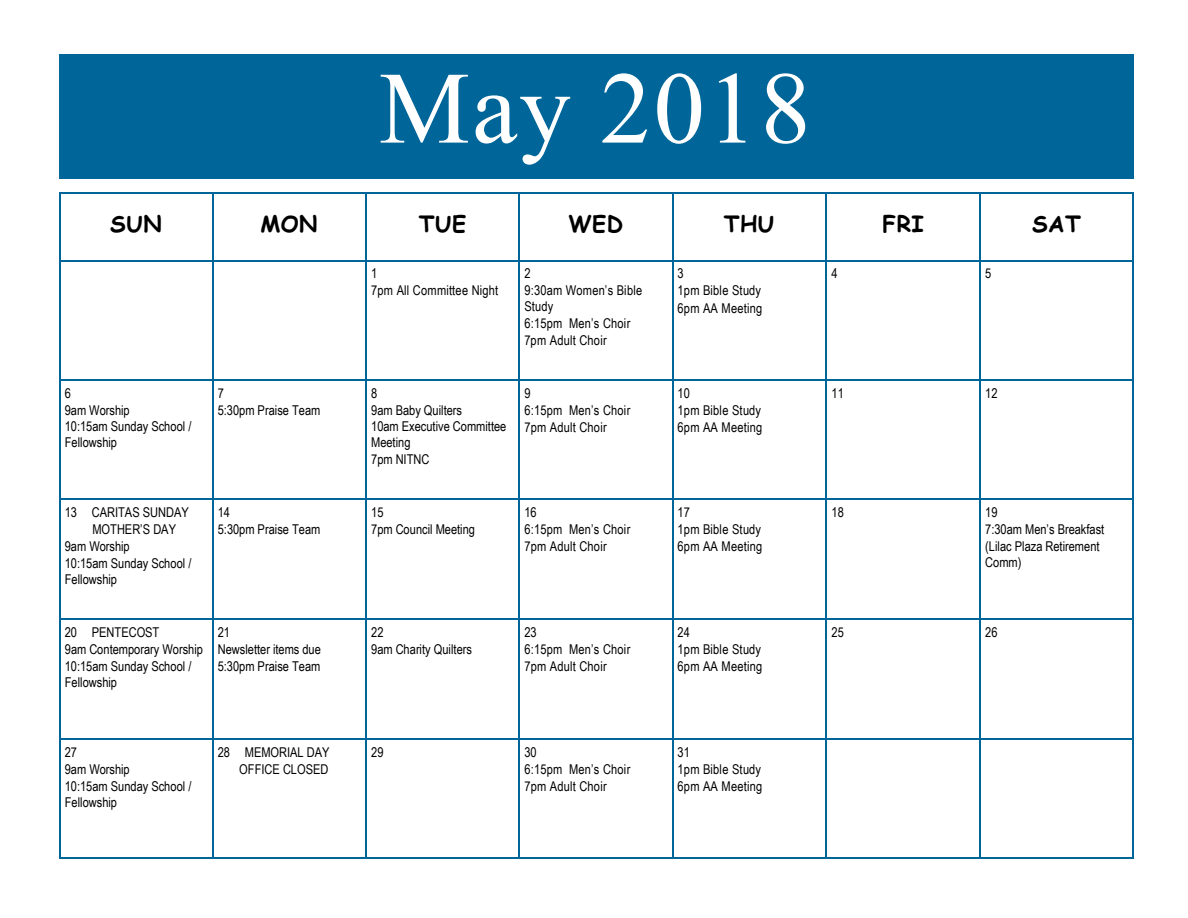
<style>
.page{position:relative;width:1188px;height:918px;background:#fff}
.page>*{position:absolute;margin:0;border:0;box-sizing:border-box;transform-origin:0 0}
.t1{font:102.45px "Times New Roman";letter-spacing:.02em;color:#fff}
.t2{font:700 22.5px "Comic Sans MS";letter-spacing:.025em;color:#000}
.t3{font:13.5px/17px "Arial Narrow";color:#000}
</style>
<div class="page">
<div style="left:59px;top:54px;width:1075px;height:124px;background:#069"></div>
<hr style="left:59px;top:192px;width:2px;height:68px;background:#069">
<hr style="left:212px;top:193px;width:2px;height:67px;background:#069">
<hr style="left:365px;top:193px;width:2px;height:67px;background:#069">
<hr style="left:519px;top:193px;width:1px;height:67px;background:#069">
<hr style="left:672px;top:193px;width:1px;height:67px;background:#069">
<hr style="left:826px;top:193px;width:1px;height:67px;background:#069">
<hr style="left:979px;top:193px;width:2px;height:67px;background:#069">
<hr style="left:1132px;top:192px;width:2px;height:68px;background:#069">
<hr style="left:59px;top:260px;width:2px;height:479px;background:#069">
<hr style="left:212px;top:261px;width:2px;height:477px;background:#069">
<hr style="left:365px;top:261px;width:2px;height:477px;background:#069">
<hr style="left:519px;top:261px;width:1px;height:477px;background:#069">
<hr style="left:672px;top:261px;width:1px;height:477px;background:#069">
<hr style="left:826px;top:261px;width:1px;height:477px;background:#069">
<hr style="left:979px;top:261px;width:2px;height:477px;background:#069">
<hr style="left:1132px;top:260px;width:2px;height:479px;background:#069">
<hr style="left:59px;top:739px;width:2px;height:119px;background:#069">
<hr style="left:212px;top:740px;width:2px;height:118px;background:#069">
<hr style="left:365px;top:740px;width:2px;height:118px;background:#069">
<hr style="left:519px;top:740px;width:1px;height:118px;background:#069">
<hr style="left:672px;top:740px;width:1px;height:118px;background:#069">
<hr style="left:826px;top:740px;width:1px;height:118px;background:#069">
<hr style="left:979px;top:740px;width:2px;height:118px;background:#069">
<hr style="left:1132px;top:739px;width:2px;height:119px;background:#069">
<hr style="left:59px;top:192px;width:154px;height:1px;background:#069">
<hr style="left:60px;top:260px;width:153px;height:1px;background:#069">
<hr style="left:213px;top:192px;width:767px;height:1px;background:#069">
<hr style="left:213px;top:260px;width:767px;height:1px;background:#069">
<hr style="left:980px;top:192px;width:154px;height:1px;background:#069">
<hr style="left:980px;top:260px;width:152px;height:1px;background:#069">
<hr style="left:60px;top:379px;width:153px;height:2px;background:#069">
<hr style="left:213px;top:379px;width:767px;height:2px;background:#069">
<hr style="left:980px;top:379px;width:152px;height:2px;background:#069">
<hr style="left:60px;top:498px;width:153px;height:2px;background:#069">
<hr style="left:213px;top:498px;width:767px;height:2px;background:#069">
<hr style="left:980px;top:498px;width:152px;height:2px;background:#069">
<hr style="left:60px;top:618px;width:153px;height:2px;background:#069">
<hr style="left:213px;top:618px;width:767px;height:2px;background:#069">
<hr style="left:980px;top:618px;width:152px;height:2px;background:#069">
<hr style="left:60px;top:738px;width:153px;height:2px;background:#069">
<hr style="left:213px;top:738px;width:767px;height:2px;background:#069">
<hr style="left:980px;top:738px;width:152px;height:2px;background:#069">
<hr style="left:59px;top:857px;width:154px;height:2px;background:#069">
<hr style="left:213px;top:857px;width:767px;height:2px;background:#069">
<hr style="left:980px;top:857px;width:154px;height:2px;background:#069">
<h1 class="t1" style="left:379px;top:36px;width:434px">May 2018</h1>
<h2 class="t2" style="left:110px;top:207px;width:53px">SUN</h2>
<h2 class="t2" style="left:260px;top:207px;width:59px">MON</h2>
<h2 class="t2" style="left:419px;top:207px;width:49px">TUE</h2>
<h2 class="t2" style="left:568px;top:207px;width:56px">WED</h2>
<h2 class="t2" style="left:724px;top:207px;width:52px">THU</h2>
<h2 class="t2" style="left:883px;top:207px;width:43px">FRI</h2>
<h2 class="t2" style="left:1032px;top:207px;width:50px">SAT</h2>
<p class="t3" style="left:371px;top:265px;width:129px">1<br>7pm All Committee Night</p>
<p class="t3" style="left:524px;top:265px;width:120px">2<br>9:30am Women’s Bible<br>Study<br>6:15pm Men’s Choir<br>7pm Adult Choir</p>
<p class="t3" style="left:678px;top:265px;width:86px">3<br>1pm Bible Study<br>6pm AA Meeting</p>
<p class="t3" style="left:832px;top:265px;width:8px">4</p>
<p class="t3" style="left:985px;top:265px;width:8px">5</p>
<p class="t3" style="left:65px;top:384px;width:128px;line-height:16.5px">6<br>9am Worship<br>10:15am Sunday School /<br>Fellowship</p>
<p class="t3" style="left:218px;top:384px;width:104px">7<br>5:30pm Praise Team</p>
<p class="t3" style="left:371px;top:384px;width:137px">8<br>9am Baby Quilters<br>10am Executive Committee<br>Meeting<br>7pm NITNC</p>
<p class="t3" style="left:524px;top:384px;width:108px">9<br>6:15pm Men’s Choir<br>7pm Adult Choir</p>
<p class="t3" style="left:678px;top:384px;width:86px">10<br>1pm Bible Study<br>6pm AA Meeting</p>
<p class="t3" style="left:832px;top:384px;width:14px">11</p>
<p class="t3" style="left:985px;top:384px;width:14px">12</p>
<p class="t3" style="left:65px;top:504px;width:126px">13 CARITAS SUNDAY</p>
<p class="t3" style="left:92px;top:520px;width:85px">MOTHER’S DAY</p>
<p class="t3" style="left:65px;top:538px;width:66px">9am Worship</p>
<p class="t3" style="left:65px;top:554px;width:128px">10:15am Sunday School /</p>
<p class="t3" style="left:65px;top:570px;width:54px">Fellowship</p>
<p class="t3" style="left:218px;top:504px;width:104px">14<br>5:30pm Praise Team</p>
<p class="t3" style="left:371px;top:504px;width:105px">15<br>7pm Council Meeting</p>
<p class="t3" style="left:524px;top:504px;width:108px">16<br>6:15pm Men’s Choir<br>7pm Adult Choir</p>
<p class="t3" style="left:678px;top:504px;width:86px">17<br>1pm Bible Study<br>6pm AA Meeting</p>
<p class="t3" style="left:832px;top:504px;width:14px">18</p>
<p class="t3" style="left:985px;top:504px;width:121px;line-height:16.5px">19<br>7:30am Men’s Breakfast (Lilac Plaza Retirement<br>Comm)</p>
<p class="t3" style="left:65px;top:624px;width:140px;line-height:16.5px">20 PENTECOST<br>9am Contemporary Worship<br>10:15am Sunday School /<br>Fellowship</p>
<p class="t3" style="left:218px;top:624px;width:105px">21<br>Newsletter items due<br>5:30pm Praise Team</p>
<p class="t3" style="left:371px;top:624px;width:102px">22<br>9am Charity Quilters</p>
<p class="t3" style="left:524px;top:624px;width:108px">23<br>6:15pm Men’s Choir<br>7pm Adult Choir</p>
<p class="t3" style="left:678px;top:624px;width:86px">24<br>1pm Bible Study<br>6pm AA Meeting</p>
<p class="t3" style="left:832px;top:624px;width:14px">25</p>
<p class="t3" style="left:985px;top:624px;width:14px">26</p>
<p class="t3" style="left:65px;top:744px;width:128px;line-height:16.5px">27<br>9am Worship<br>10:15am Sunday School /<br>Fellowship</p>
<p class="t3" style="left:218px;top:743px;width:113px;text-align:right">28 MEMORIAL DAY<br>OFFICE CLOSED</p>
<p class="t3" style="left:371px;top:743px;width:14px">29</p>
<p class="t3" style="left:524px;top:743px;width:108px">30<br>6:15pm Men’s Choir<br>7pm Adult Choir</p>
<p class="t3" style="left:678px;top:743px;width:86px">31<br>1pm Bible Study<br>6pm AA Meeting</p>
</div>
